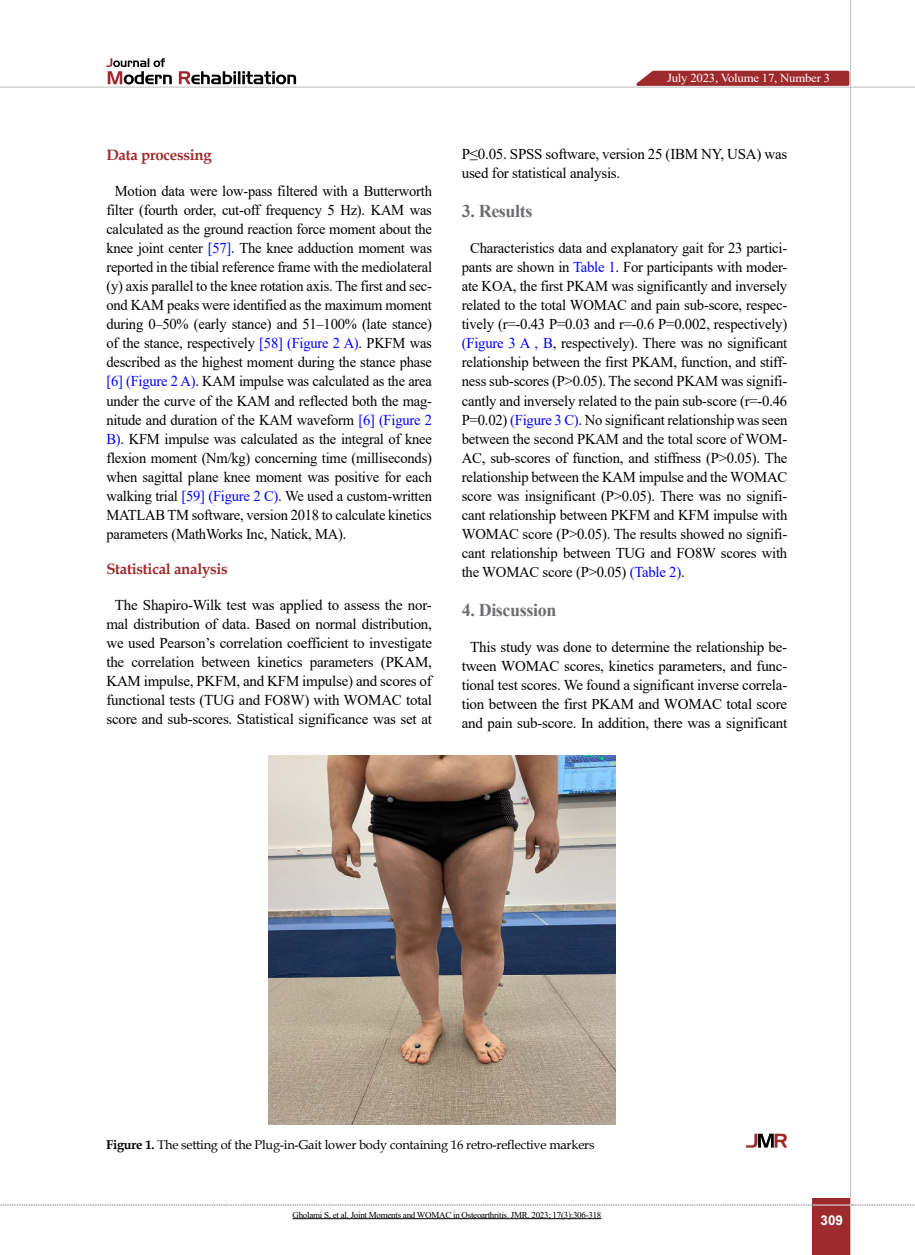
<style>
.page{position:relative;width:915px;height:1255px;background:#fff}
.page>*{position:absolute;margin:0;border:0;box-sizing:border-box;transform-origin:0 0}
.t1{font:700 18px "Times New Roman";letter-spacing:-.02em;color:#6d6e71}
.t2{font:15px/19px "Times New Roman";letter-spacing:-.015em;color:#000;text-align:justify}
.t3{font:700 15px "Book Antiqua";letter-spacing:-.02em;color:#9d2a2d}
.t4{font:700 13.5px "Arial";color:#fff}
.t5{font:12.75px "Book Antiqua";letter-spacing:-.015em;color:#000}
.t6{font:12.15px "Times New Roman";letter-spacing:-.015em;color:#fff;scale:1.05 1}
.t7{font:9px "Times New Roman";letter-spacing:-.03em;color:#000}
.s1{color:#00f}
.s2{font-weight:700}
</style>
<div class="page">
<div style="left:812px;top:1198px;width:38px;height:56px;background:#9d2a2d"></div>
<hr style="left:849px;top:0;width:1px;height:1254px;background:#c2c4c6">
<hr style="left:0;top:87px;width:914px;height:1px;background:#c2c4c6">
<hr style="left:812px;top:1204px;width:38px;height:1px;background:#ebebec">
<svg style="left:0;top:1204px;width:812px;height:1px"></svg>
<svg style="left:851px;top:1204px;width:64px;height:1px"></svg>
<svg style="left:179px;top:71px;width:117px;height:13px"></svg>
<svg style="left:106px;top:58px;width:66px;height:26px"></svg>
<hr style="left:292px;top:1218px;width:309px;height:1px;background:#000">
<img style="left:269px;top:755px;width:346px;height:369px">
<svg style="left:746px;top:1133px;width:41px;height:14px"></svg>
<svg style="left:629px;top:69px;width:221px;height:18px;background:#b05658"></svg>
<p class="t3" style="left:106px;top:144px;width:107px">Data processing</p>
<p class="t2" style="left:106px;top:181px;width:327px;text-indent:9px">Motion data were low-pass filtered with a Butterworth filter (fourth order, cut-off frequency 5 Hz). KAM was calculated as the ground reaction force moment about the knee joint center <span class="s1">[57]</span>. The knee adduction moment was reported in the tibial reference frame with the mediolateral (y) axis parallel to the knee rotation axis. The first and sec&shy;ond KAM peaks were identified as the maximum moment during 0–50% (early stance) and 51–100% (late stance) of the stance, respectively <span class="s1">[58] (Figure 2 A)</span>. PKFM was described as the highest moment during the stance phase <span class="s1">[6] (Figure 2 A)</span>. KAM impulse was calculated as the area under the curve of the KAM and reflected both the mag&shy;nitude and duration of the KAM waveform <span class="s1">[6] (Figure 2<br>B)</span>. KFM impulse was calculated as the integral of knee flexion moment (Nm/kg) concerning time (milliseconds) when sagittal plane knee moment was positive for each walking trial <span class="s1">[59] (Figure 2 C)</span>. We used a custom-written MATLAB TM software, version 2018 to calculate kinetics parameters (MathWorks Inc, Natick, MA).</p>
<p class="t3" style="left:106px;top:558px;width:123px">Statistical analysis</p>
<p class="t2" style="left:106px;top:595px;width:327px;text-align:center">The Shapiro-Wilk test was applied to assess the nor&shy;mal distribution of data. Based on normal distribution, we used Pearson’s correlation coefficient to investigate the correlation between kinetics parameters (PKAM, KAM impulse, PKFM, and KFM impulse) and scores of functional tests (TUG and FO8W) with WOMAC total score and sub-scores. Statistical significance was set at</p>
<p class="t6" style="left:666px;top:69px;width:157px">July 2023, Volume 17, Number 3</p>
<p class="t2" style="left:461px;top:144px;width:327px">P≤0.05. SPSS software, version 25 (IBM NY, USA) was used for statistical analysis.</p>
<p class="t1" style="left:461px;top:198px;width:72px">3. Results</p>
<p class="t2" style="left:461px;top:238px;width:327px;text-indent:9px">Characteristics data and explanatory gait for 23 partici&shy;pants are shown in <span class="s1">Table 1</span>. For participants with moder&shy;ate KOA, the first PKAM was significantly and inversely related to the total WOMAC and pain sub-score, respec&shy;tively (r=-0.43 P=0.03 and r=-0.6 P=0.002, respectively) <span class="s1">(Figure 3 A , B</span>, respectively). There was no significant relationship between the first PKAM, function, and stiff&shy;ness sub-scores (P&gt;0.05). The second PKAM was signifi&shy;cantly and inversely related to the pain sub-score (r=-0.46<br>P=0.02) <span class="s1">(Figure 3 C)</span>. No significant relationship was seen between the second PKAM and the total score of WOM-AC, sub-scores of function, and stiffness (P&gt;0.05). The relationship between the KAM impulse and the WOMAC score was insignificant (P&gt;0.05). There was no signifi&shy;cant relationship between PKFM and KFM impulse with WOMAC score (P&gt;0.05). The results showed no signifi&shy;cant relationship between TUG and FO8W scores with the WOMAC score (P&gt;0.05) <span class="s1">(Table 2)</span>.</p>
<p class="t1" style="left:461px;top:596px;width:96px">4. Discussion</p>
<p class="t2" style="left:461px;top:636px;width:327px;text-align:center">This study was done to determine the relationship be&shy;tween WOMAC scores, kinetics parameters, and func&shy;tional test scores. We found a significant inverse correla&shy;tion between the first PKAM and WOMAC total score and pain sub-score. In addition, there was a significant</p>
<p class="t5" style="left:106px;top:1135px;width:489px"><span class="s2">Figure 1.</span> The setting of the Plug-in-Gait lower body containing 16 retro-reflective markers</p>
<p class="t7" style="left:292px;top:1208px;width:310px">Gholami S, et al. Joint Moments and WOMAC in Osteoarthritis. JMR. 2023; 17(3):306-318</p>
<p class="t4" style="left:820px;top:1210px;width:24px">309</p>
</div>
